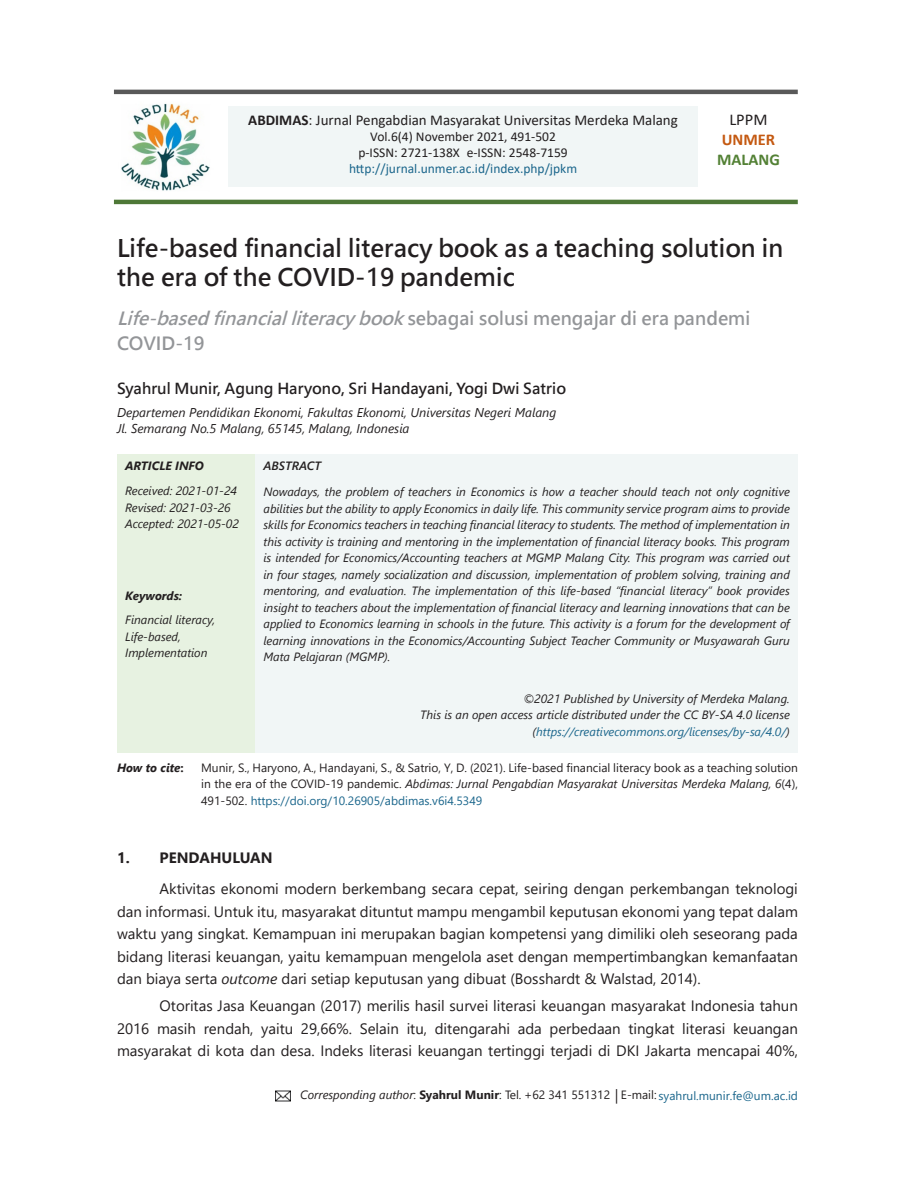
<style>
.page{position:relative;width:915px;height:1191px;background:#fff}
.page>*{position:absolute;margin:0;border:0;box-sizing:border-box;transform-origin:0 0}
.t1{font:24px/28.8px "Microsoft Jheng Hei UI Bold";color:#231f20}
.t2{font:18px/25.2px "Microsoft Jheng Hei UI Bold";color:#939598}
.t3{font:700 16.5px "Calibri";color:#538135}
.t4{font:700 16.5px "Calibri";color:#c45911}
.t5{font:16.5px "Calibri";color:#231f20}
.t6{font:15px/22.5px "Segoe UI";color:#231f20;text-align:justify}
.t7{font:15px "Calibri";color:#231f20}
.t8{font:15px "Microsoft Jheng Hei UI Bold";color:#231f20}
.t9{font:700 15px "Segoe UI";color:#231f20}
.t10{font:13.5px/16.2px "Calibri";color:#231f20;text-align:center}
.t11{font:13.5px "Calibri";color:#1b668c}
.t12{font:italic 12.75px/15.3px "Segoe UI";color:#231f20}
.t13{font:italic 12px/16.5px "Segoe UI";color:#231f20}
.t14{font:12px/16.5px "Segoe UI";color:#231f20;text-align:justify}
.t15{font:italic 700 12px "Segoe UI";color:#231f20}
.t16{font:italic 600 12px "Segoe UI";color:#231f20}
.s1{font-weight:700}
.s2{font-style:italic}
.s3{color:#1b668c}
.s4{font-style:normal}
.s5{font-family:"Arial"}
</style>
<div class="page">
<div style="left:229px;top:106px;width:469px;height:81px;background:#f1f6f6"></div>
<img style="left:121px;top:103px;width:89px;height:88px">
<hr style="left:114px;top:90px;width:683px;height:4px;background:#595959">
<hr style="left:114px;top:200px;width:683px;height:4px;background:#4e7837">
<div style="left:117px;top:454px;width:138px;height:299px;background:#e7f2e1"></div>
<div style="left:255px;top:454px;width:542px;height:299px;background:#f1f6f6"></div>
<img style="left:275px;top:1090px;width:15px;height:11px">
<p class="t7" style="left:248px;top:109px;width:431px"><span class="s1">ABDIMAS</span>: Jurnal Pengabdian Masyarakat Universitas Merdeka Malang</p>
<p class="t10" style="left:358px;top:128px;width:211px">Vol.6(4) November 2021, 491-502 p-ISSN: 2721-138X e-ISSN: 2548-7159</p>
<p class="t11" style="left:349px;top:159px;width:229px">http://jurnal.unmer.ac.id/index.php/jpkm</p>
<h3 class="t5" style="left:729px;top:108px;width:40px">LPPM</h3>
<h3 class="t4" style="left:721px;top:128px;width:55px">UNMER</h3>
<h3 class="t3" style="left:716px;top:147px;width:64px">MALANG</h3>
<h1 class="t1" style="left:117px;top:234px;width:667px">Life-based financial literacy book as a teaching solution in the era of the COVID-19 pandemic</h1>
<h2 class="t2" style="left:117px;top:306px;width:634px"><span class="s2">Life-based financialliteracy book</span>s e b a g a i s o l u s i m e n g aj a r d i e ra pa n d e m i<br>COVID-19</h2>
<p class="t8" style="left:117px;top:379px;width:450px">Syahrul Munir, Agung Haryono, Sri Handayani, Yogi Dwi Satrio</p>
<p class="t12" style="left:117px;top:403px;width:440px">Departemen Pendidikan Ekonomi, Fakultas Ekonomi, Universitas Negeri Malang<br>Jl. Semarang No.5 Malang, 65145, Malang, Indonesia</p>
<p class="t15" style="left:125px;top:454px;width:80px">ARTICLE INFO</p>
<p class="t13" style="left:125px;top:481px;width:115px">Received: 2021-01-24<br>Revised: 2021-03-26<br>Accepted: 2021-05-02</p>
<p class="t16" style="left:263px;top:454px;width:59px">ABSTRACT</p>
<p class="t13" style="left:263px;top:482px;width:527px;text-align:justify">Nowadays, the problem of teachers in Economics is how a teacher should teach not only cognitive abilities but the ability to apply Economics in daily life. This community service program aims to provide skills for Economics teachers in teaching financial literacy to students. The method of implementation in this activity is training and mentoring in the implementation of financial literacy books. This program is intended for Economics/Accounting teachers at MGMP Malang City. This program was carried out in four stages, namely socialization and discussion, implementation of problem solving, training and mentoring, and evaluation. The implementation of this life-based “financial literacy” book provides insight to teachers about the implementation of financial literacy and learning innovations that can be applied to Economics learning in schools in the future. This activity is a forum for the development of learning innovations in the Economics/Accounting Subject Teacher Community or Musyawarah Guru Mata Pelajaran (MGMP).</p>
<p class="t13" style="left:420px;top:688px;width:371px;text-align:right">©2021 Published by University of Merdeka Malang.<br>This is an open access article distributed under the CC BY-SA 4.0 license (<span class="s3">https://creativecommons.org/licenses/by-sa/4.0/</span>)</p>
<p class="t15" style="left:125px;top:585px;width:59px">Keywords:</p>
<p class="t13" style="left:125px;top:610px;width:91px">Financial literacy,<br>Life-based,<br>Implementation</p>
<p class="t15" style="left:117px;top:756px;width:68px">How to cite<span class="s4">:</span></p>
<p class="t14" style="left:201px;top:758px;width:598px">Munir, S., Haryono, A., Handayani, S., &amp; Satrio, Y, D. (2021). Life-based financial literacy book as a teaching solution in the era of the COVID-19 pandemic. <span class="s2">Abdimas: Jurnal Pengabdian Masyarakat Universitas Merdeka Malang, 6</span>(4), 491-502. <span class="s3">https://doi.org/10.26905/abdimas.v6i4.5349</span></p>
<p class="t9" style="left:117px;top:843px;width:157px">1. PENDAHULUAN</p>
<p class="t6" style="left:117px;top:876px;width:682px;text-indent:43px">Aktivitas ekonomi modern berkembang secara cepat, seiring dengan perkembangan teknologi dan informasi. Untuk itu, masyarakat dituntut mampu mengambil keputusan ekonomi yang tepat dalam waktu yang singkat. Kemampuan ini merupakan bagian kompetensi yang dimiliki oleh seseorang pada bidang literasi keuangan, yaitu kemampuan mengelola aset dengan mempertimbangkan kemanfaatan dan biaya serta <span class="s2">outcome</span> dari setiap keputusan yang dibuat (Bosshardt &amp; Walstad, 2014).</p>
<p class="t6" style="left:117px;top:993px;width:682px;text-indent:43px">Otoritas Jasa Keuangan (2017) merilis hasil survei literasi keuangan masyarakat Indonesia tahun 2016 masih rendah, yaitu 29,66%. Selain itu, ditengarahi ada perbedaan tingkat literasi keuangan masyarakat di kota dan desa. Indeks literasi keuangan tertinggi terjadi di DKI Jakarta mencapai 40%,</p>
<p class="t14" style="left:300px;top:1085px;width:499px"><span class="s2">Corresponding author</span>: <span class="s1">Syahrul Munir</span>: Tel. +62 341 551312 <span class="s5">│</span>E-mail: <span class="s3">syahrul.munir.fe@um.ac.id</span></p>
</div>
